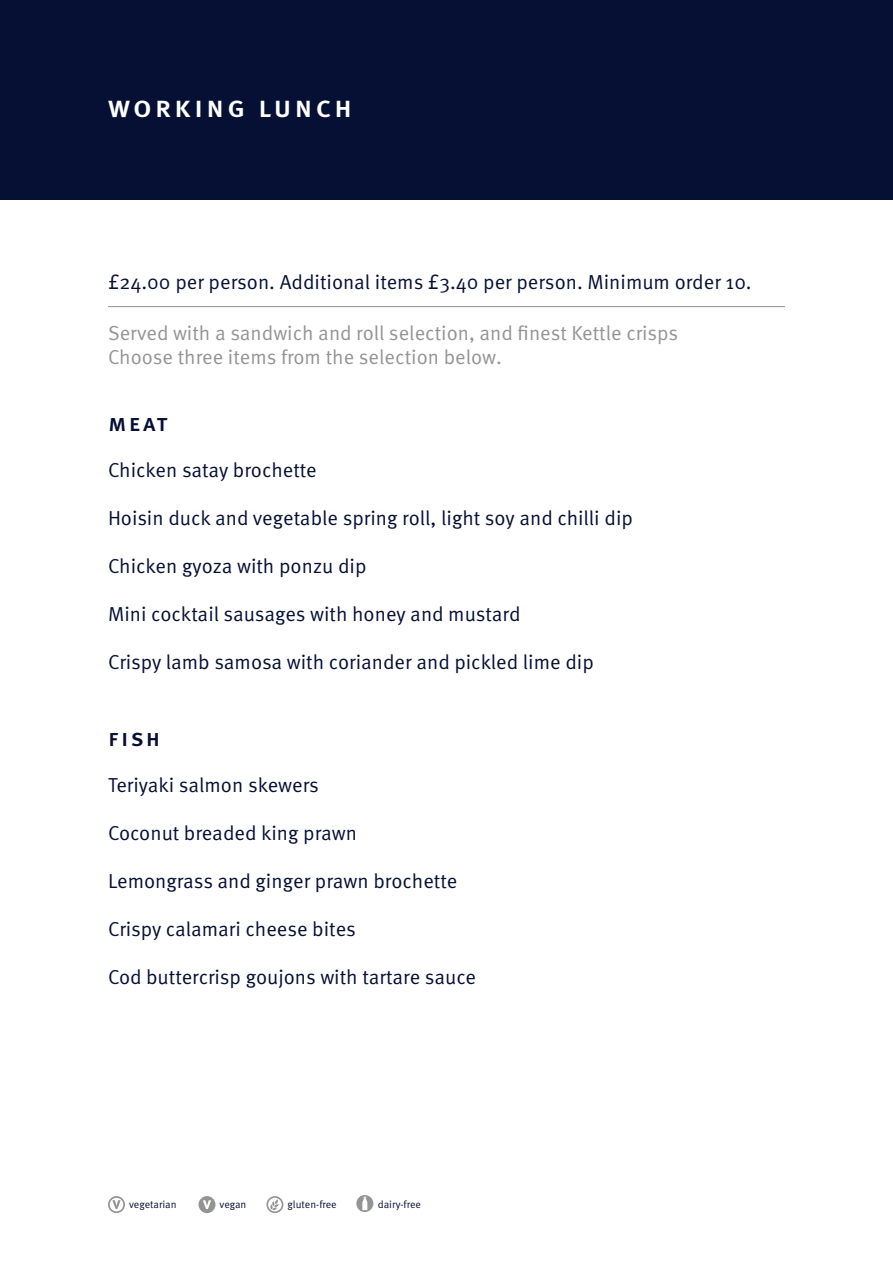
<style>
.page{position:relative;width:893px;height:1263px;background:#fff}
.page>*{position:absolute;margin:0;border:0;box-sizing:border-box;transform-origin:0 0}
.t1{font:500 30px "Meta OT";letter-spacing:.09em;color:#fff}
.t2{font:500 24px "Meta OT";letter-spacing:.085em;color:#061034}
.Menu_entry{font:20.25px "Meta OT Norm";color:#061034}
.Italic_note{font:20.25px/24px "Meta OT Norm";color:#959494}
.Italic_note-2{font:20.25px "Meta OT Norm";color:#061034}
.t3{font:10.5px "Meta OT Norm";color:#061034}
</style>
<div class="page">
<div style="left:0;top:0;width:893px;height:200px;background:#061034"></div>
<svg style="left:266px;top:1196px;width:17px;height:17px"></svg>
<svg style="left:198px;top:1196px;width:17px;height:17px"></svg>
<svg style="left:108px;top:1196px;width:17px;height:17px"></svg>
<svg style="left:356px;top:1195px;width:17px;height:17px"></svg>
<hr style="left:108px;top:306px;width:677px;height:1px;background:#959494">
<h1 class="t1" style="left:108px;top:88px;width:246px">Working lunch</h1>
<p class="Italic_note-2" style="left:108px;top:269px;width:645px">£24.00 per person. Additional items £3.40 per person. Minimum order 10.</p>
<p class="Italic_note" style="left:108px;top:321px;width:572px">Served with a sandwich and roll selection, and finest Kettle crisps<br>Choose three items from the selection below.</p>
<h2 class="t2" style="left:108px;top:407px;width:61px">Meat</h2>
<p class="Menu_entry" style="left:108px;top:458px;width:210px">Chicken satay brochette</p>
<p class="Menu_entry" style="left:108px;top:506px;width:526px">Hoisin duck and vegetable spring roll, light soy and chilli dip</p>
<p class="Menu_entry" style="left:108px;top:554px;width:260px">Chicken gyoza with ponzu dip</p>
<p class="Menu_entry" style="left:108px;top:602px;width:414px">Mini cocktail sausages with honey and mustard</p>
<p class="Menu_entry" style="left:108px;top:650px;width:487px">Crispy lamb samosa with coriander and pickled lime dip</p>
<h2 class="t2" style="left:108px;top:722px;width:54px">Fish</h2>
<p class="Menu_entry" style="left:108px;top:773px;width:212px">Teriyaki salmon skewers</p>
<p class="Menu_entry" style="left:108px;top:821px;width:250px">Coconut breaded king prawn</p>
<p class="Menu_entry" style="left:108px;top:869px;width:351px">Lemongrass and ginger prawn brochette</p>
<p class="Menu_entry" style="left:108px;top:917px;width:249px">Crispy calamari cheese bites</p>
<p class="Menu_entry" style="left:108px;top:965px;width:370px">Cod buttercrisp goujons with tartare sauce</p>
<p class="t3" style="left:129px;top:1198px;width:49px">vegetarian</p>
<p class="t3" style="left:219px;top:1198px;width:29px">vegan</p>
<p class="t3" style="left:287px;top:1198px;width:51px">gluten-free</p>
<p class="t3" style="left:378px;top:1198px;width:45px">dairy-free</p>
</div>
